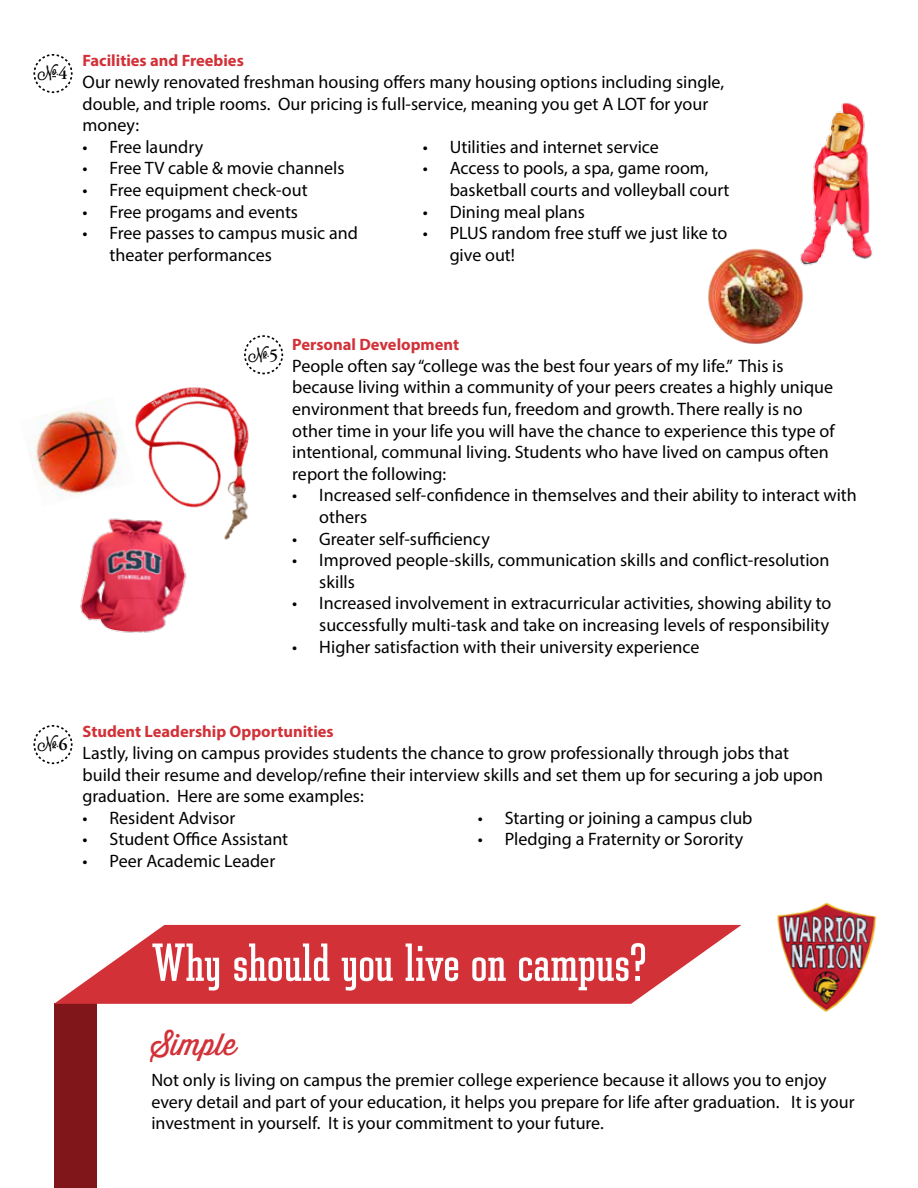
<style>
.page{position:relative;width:918px;height:1188px;background:#fff}
.page>*{position:absolute;margin:0;border:0;box-sizing:border-box;transform-origin:0 0}
.t1{font:51.15px "Constructa";color:#fff}
.t2{font:30px "Thirsty Script";color:#d23138}
.t3{font:18px/21.6px "Myriad Pro";color:#000}
.t4{font:700 16.5px "Myriad Pro";color:#d23138}
.t5{font:14.4px "Lavanderia Sturdy";color:#000}
.s1{font-size:12.9px}
.s2{font-size:10.95px}
.s3{font-family:"Adobe Garamond Pro";font-weight:600;font-size:18px}
</style>
<div class="page">
<svg style="left:33px;top:54px;width:40px;height:40px"></svg>
<img style="left:805px;top:103px;width:68px;height:163px">
<img style="left:708px;top:248px;width:97px;height:96px">
<img style="left:136px;top:387px;width:113px;height:153px">
<img style="left:29px;top:399px;width:107px;height:98px">
<svg style="left:244px;top:335px;width:40px;height:40px"></svg>
<svg style="left:33px;top:725px;width:40px;height:40px"></svg>
<div style="left:54px;top:1004px;width:42px;height:184px;background:#81161a"></div>
<svg style="left:54px;top:925px;width:688px;height:79px;fill:#d23138"></svg>
<img style="left:777px;top:902px;width:100px;height:110px">
<img style="left:78px;top:493px;width:118px;height:140px">
<p class="t5" style="left:38px;top:64px;width:31px">N<span class="s1">o</span><span class="s2">.</span><span class="s3">4</span></p>
<p class="t4" style="left:83px;top:50px;width:163px">Facilities and Freebies</p>
<p class="t3" style="left:83px;top:71px;width:643px">Our newly renovated freshman housing offers many housing options including single, double, and triple rooms. Our pricing is full-service, meaning you get A LOT for your money:</p>
<p class="t3" style="left:83px;top:136px;width:122px">• Free laundry</p>
<p class="t3" style="left:83px;top:157px;width:263px">• Free TV cable &amp; movie channels</p>
<p class="t3" style="left:83px;top:179px;width:227px">• Free equipment check-out</p>
<p class="t3" style="left:83px;top:200px;width:217px">• Free progams and events</p>
<p class="t3" style="left:110px;top:222px;width:250px;text-indent:-27px">• Free passes to campus music and theater performances</p>
<p class="t3" style="left:423px;top:136px;width:238px">• Utilities and internet service</p>
<p class="t3" style="left:450px;top:157px;width:281px;text-indent:-27px">• Access to pools, a spa, game room, basketball courts and volleyball court</p>
<p class="t3" style="left:423px;top:200px;width:164px">• Dining meal plans</p>
<p class="t3" style="left:450px;top:222px;width:279px;text-indent:-27px">• PLUS random free stuff we just like to give out!</p>
<p class="t5" style="left:249px;top:345px;width:31px">N<span class="s1">o</span><span class="s2">.</span><span class="s3">5</span></p>
<p class="t4" style="left:292px;top:334px;width:168px">Personal Development</p>
<p class="t3" style="left:292px;top:355px;width:544px">People often say “college was the best four years of my life.” This is because living within a community of your peers creates a highly unique environment that breeds fun, freedom and growth. There really is no other time in your life you will have the chance to experience this type of intentional, communal living. Students who have lived on campus often report the following:</p>
<p class="t3" style="left:319px;top:484px;width:539px;text-indent:-27px">• Increased self-confidence in themselves and their ability to interact with others</p>
<p class="t3" style="left:292px;top:527px;width:199px">• Greater self-sufficiency</p>
<p class="t3" style="left:319px;top:549px;width:512px;text-indent:-27px">• Improved people-skills, communication skills and conflict-resolution skills</p>
<p class="t3" style="left:292px;top:592px;width:541px;text-align:right">• Increased involvement in extracurricular activities, showing ability to successfully multi-task and take on increasing levels of responsibility</p>
<p class="t3" style="left:292px;top:635px;width:409px">• Higher satisfaction with their university experience</p>
<p class="t5" style="left:38px;top:735px;width:31px">N<span class="s1">o</span><span class="s2">.</span><span class="s3">6</span></p>
<p class="t4" style="left:83px;top:721px;width:253px">Student Leadership Opportunities</p>
<p class="t3" style="left:83px;top:742px;width:742px">Lastly, living on campus provides students the chance to grow professionally through jobs that build their resume and develop/refine their interview skills and set them up for securing a job upon graduation. Here are some examples:</p>
<p class="t3" style="left:83px;top:807px;width:154px">• Resident Advisor</p>
<p class="t3" style="left:83px;top:828px;width:207px">• Student Office Assistant</p>
<p class="t3" style="left:83px;top:850px;width:194px">• Peer Academic Leader</p>
<p class="t3" style="left:478px;top:807px;width:276px">• Starting or joining a campus club</p>
<p class="t3" style="left:478px;top:828px;width:267px">• Pledging a Fraternity or Sorority</p>
<h1 class="t1" style="left:152px;top:933px;width:496px">Why should you live on campus?</h1>
<h2 class="t2" style="left:151px;top:1023px;width:87px">Simple</h2>
<p class="t3" style="left:151px;top:1069px;width:705px">Not only is living on campus the premier college experience because it allows you to enjoy every detail and part of your education, it helps you prepare for life after graduation. It is your investment in yourself. It is your commitment to your future.</p>
</div>
